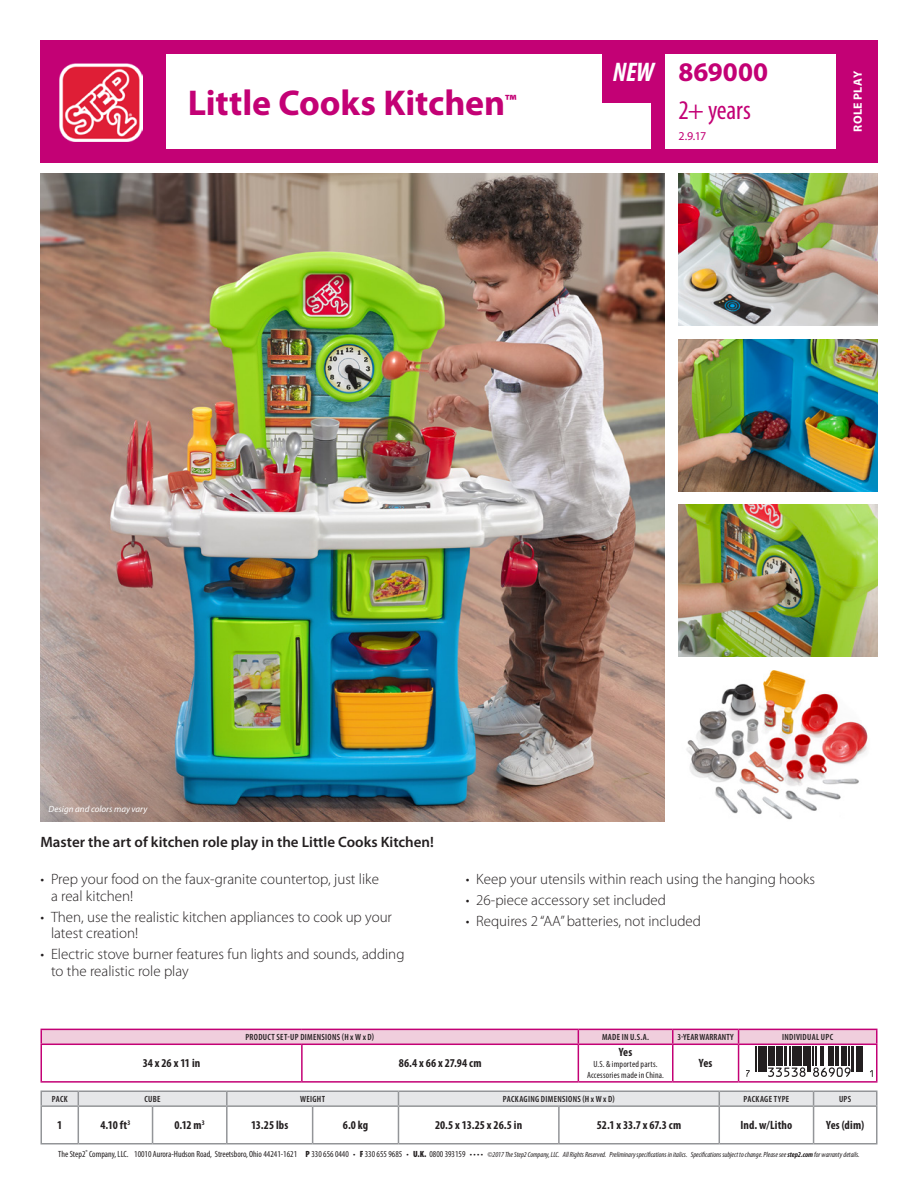
<style>
.page{position:relative;width:918px;height:1188px;background:#fff}
.page>*{position:absolute;margin:0;border:0;box-sizing:border-box;transform-origin:0 0}
.t1{font:700 36px "Myriad Pro";letter-spacing:-.005em;color:#c30175}
.t2{font:condensed 27px "Myriad Pro";letter-spacing:-.01em;color:#c30175}
.t3{font:700 27px "Myriad Pro";color:#c30175}
.t4{font:italic 700 condensed 27px "Myriad Pro";color:#fff}
.Pa2{font:300 15px "Myriad Pro";color:#231f20}
.Pa2-2{font:600 15px "Myriad Pro";color:#231f20}
.t5{font:700 condensed 12px "Myriad Pro";letter-spacing:.01em;color:#231f20}
.t6{font:700 12px "Myriad Pro";letter-spacing:.025em;color:#fff}
.t7{font:12px "Myriad Pro";color:#c30175}
.t8{font:600 condensed 9px "Myriad Pro";letter-spacing:.035em;color:#231f20}
.t9{font:condensed 9px "Myriad Pro";letter-spacing:.02em;color:#231f20}
.t10{font:italic 9px "Myriad Pro";color:#fff}
.t11{font:600 condensed 9px "Myriad Pro";letter-spacing:.005em;color:#231f20}
.t12{font:italic condensed 7.5px "Myriad Pro";color:#231f20}
.s1{font-style:normal;font-size:9px}
.s2{font-weight:900;font-style:normal;font-size:9px}
.s3{font-weight:700}
</style>
<div class="page">
<div style="left:166px;top:40px;width:712px;height:14px;background:#c30175"></div>
<div style="left:166px;top:149px;width:712px;height:14px;background:#c30175"></div>
<div style="left:40px;top:40px;width:126px;height:123px;background:#c30175"></div>
<div style="left:651px;top:40px;width:14px;height:123px;background:#c30175"></div>
<div style="left:836px;top:40px;width:42px;height:123px;background:#c30175"></div>
<img style="left:59px;top:64px;width:83px;height:77px">
<img style="left:40px;top:174px;width:625px;height:648px">
<img style="left:678px;top:174px;width:200px;height:152px">
<img style="left:686px;top:670px;width:182px;height:150px">
<img style="left:678px;top:505px;width:200px;height:152px">
<img style="left:678px;top:339px;width:200px;height:152px">
<hr style="left:40px;top:1045px;width:2px;height:36px;background:#c30175">
<hr style="left:301px;top:1045px;width:2px;height:36px;background:#c30175">
<hr style="left:578px;top:1045px;width:1px;height:36px;background:#c30175">
<hr style="left:672px;top:1045px;width:2px;height:36px;background:#c30175">
<hr style="left:738px;top:1045px;width:1px;height:36px;background:#c30175">
<hr style="left:876px;top:1045px;width:2px;height:36px;background:#c30175">
<hr style="left:40px;top:1081px;width:262px;height:2px;background:#c30175">
<hr style="left:302px;top:1081px;width:276px;height:2px;background:#c30175">
<hr style="left:578px;top:1081px;width:95px;height:2px;background:#c30175">
<hr style="left:673px;top:1081px;width:66px;height:2px;background:#c30175">
<hr style="left:739px;top:1081px;width:138px;height:2px;background:#c30175">
<svg style="left:40px;top:1029px;width:838px;height:48px"></svg>
<hr style="left:40px;top:1107px;width:2px;height:36px;background:#939598">
<hr style="left:78px;top:1107px;width:1px;height:36px;background:#939598">
<hr style="left:152px;top:1107px;width:1px;height:36px;background:#939598">
<hr style="left:226px;top:1107px;width:2px;height:36px;background:#939598">
<hr style="left:312px;top:1107px;width:1px;height:36px;background:#939598">
<hr style="left:398px;top:1107px;width:1px;height:36px;background:#939598">
<hr style="left:558px;top:1107px;width:2px;height:36px;background:#939598">
<hr style="left:719px;top:1107px;width:1px;height:36px;background:#939598">
<hr style="left:813px;top:1107px;width:1px;height:36px;background:#939598">
<hr style="left:876px;top:1107px;width:2px;height:36px;background:#939598">
<hr style="left:40px;top:1143px;width:38px;height:1px;background:#939598">
<hr style="left:78px;top:1143px;width:75px;height:1px;background:#939598">
<hr style="left:153px;top:1143px;width:74px;height:1px;background:#939598">
<hr style="left:227px;top:1143px;width:86px;height:1px;background:#939598">
<hr style="left:313px;top:1143px;width:85px;height:1px;background:#939598">
<hr style="left:398px;top:1143px;width:161px;height:1px;background:#939598">
<hr style="left:559px;top:1143px;width:160px;height:1px;background:#939598">
<hr style="left:719px;top:1143px;width:95px;height:1px;background:#939598">
<hr style="left:814px;top:1143px;width:63px;height:1px;background:#939598">
<hr style="left:40px;top:1090px;width:38px;height:2px;background:#939598">
<hr style="left:78px;top:1090px;width:75px;height:2px;background:#939598">
<hr style="left:153px;top:1090px;width:74px;height:2px;background:#939598">
<hr style="left:227px;top:1090px;width:86px;height:2px;background:#939598">
<hr style="left:313px;top:1090px;width:85px;height:2px;background:#939598">
<hr style="left:398px;top:1090px;width:161px;height:2px;background:#939598">
<hr style="left:559px;top:1090px;width:160px;height:2px;background:#939598">
<hr style="left:719px;top:1090px;width:95px;height:2px;background:#939598">
<hr style="left:814px;top:1090px;width:63px;height:2px;background:#939598">
<svg style="left:40px;top:1091px;width:838px;height:15px;background:#dfe0e2"></svg>
<hr style="left:40px;top:1105px;width:38px;height:2px;background:#939598">
<hr style="left:78px;top:1105px;width:75px;height:2px;background:#939598">
<hr style="left:153px;top:1105px;width:74px;height:2px;background:#939598">
<hr style="left:227px;top:1105px;width:86px;height:2px;background:#939598">
<hr style="left:313px;top:1105px;width:85px;height:2px;background:#939598">
<hr style="left:398px;top:1105px;width:161px;height:2px;background:#939598">
<hr style="left:559px;top:1105px;width:160px;height:2px;background:#939598">
<hr style="left:719px;top:1105px;width:95px;height:2px;background:#939598">
<hr style="left:814px;top:1105px;width:63px;height:2px;background:#939598">
<div style="left:603px;top:40px;width:62px;height:63px;background:#c30175"></div>
<p class="t1" style="left:188px;top:83px;width:330px">Little Cooks Kitchen<sup>™</sup></p>
<h2 class="t4" style="left:613px;top:57px;width:43px">NEW</h2>
<p class="t3" style="left:678px;top:56px;width:91px">869000</p>
<p class="t2" style="left:678px;top:95px;width:74px">2+ years</p>
<p class="t7" style="left:678px;top:130px;width:29px">2.9.17</p>
<p class="t6" style="left:851px;top:132px;width:62px;rotate:-90deg">ROLE PLAY</p>
<p class="t10" style="left:49px;top:805px;width:100px">Design and colors may vary</p>
<p class="Pa2-2" style="left:40px;top:833px;width:395px">Master the art of kitchen role play in the Little Cooks Kitchen!</p>
<p class="Pa2" style="left:40px;top:871px;width:340px">• Prep your food on the faux-granite countertop, just like</p>
<p class="Pa2" style="left:51px;top:887px;width:84px">a real kitchen!</p>
<p class="Pa2" style="left:40px;top:908px;width:353px">• Then, use the realistic kitchen appliances to cook up your</p>
<p class="Pa2" style="left:51px;top:925px;width:89px">latest creation!</p>
<p class="Pa2" style="left:40px;top:946px;width:366px">• Electric stove burner features fun lights and sounds, adding</p>
<p class="Pa2" style="left:51px;top:962px;width:139px">to the realistic role play</p>
<p class="Pa2" style="left:466px;top:871px;width:351px">• Keep your utensils within reach using the hanging hooks</p>
<p class="Pa2" style="left:466px;top:892px;width:202px">• 26-piece accessory set included</p>
<p class="Pa2" style="left:466px;top:913px;width:237px">• Requires 2 “AA” batteries, not included</p>
<p class="t8" style="left:245px;top:1032px;width:130px">PRODUCT SET-UP DIMENSIONS (H x W x D)</p>
<p class="t8" style="left:602px;top:1032px;width:49px">MADE IN U.S.A.</p>
<p class="t11" style="left:678px;top:1032px;width:58px">3-YEAR WARRANTY</p>
<p class="t8" style="left:782px;top:1032px;width:53px">INDIVIDUAL UPC</p>
<p class="t5" style="left:143px;top:1057px;width:59px">34 x 26 x 11 in</p>
<p class="t5" style="left:399px;top:1057px;width:84px">86.4 x 66 x 27.94 cm</p>
<p class="t5" style="left:619px;top:1046px;width:15px">Yes</p>
<p class="t9" style="left:594px;top:1059px;width:65px">U.S. &amp; imported parts.</p>
<p class="t9" style="left:587px;top:1070px;width:78px">Accessories made in China.</p>
<p class="t5" style="left:699px;top:1057px;width:15px">Yes</p>
<p class="t8" style="left:52px;top:1094px;width:17px">PACK</p>
<p class="t8" style="left:144px;top:1094px;width:18px">CUBE</p>
<p class="t8" style="left:300px;top:1094px;width:26px">WEIGHT</p>
<p class="t8" style="left:503px;top:1094px;width:113px">PACKAGING DIMENSIONS (H x W x D)</p>
<p class="t8" style="left:744px;top:1094px;width:47px">PACKAGE TYPE</p>
<p class="t8" style="left:839px;top:1094px;width:14px">UPS</p>
<p class="t5" style="left:57px;top:1118px;width:7px">1</p>
<p class="t5" style="left:100px;top:1118px;width:32px">4.10 ft<sup>3</sup></p>
<p class="t5" style="left:175px;top:1118px;width:32px">0.12 m<sup>3</sup></p>
<p class="t5" style="left:251px;top:1118px;width:39px">13.25 lbs</p>
<p class="t5" style="left:343px;top:1118px;width:27px">6.0 kg</p>
<p class="t5" style="left:435px;top:1118px;width:89px">20.5 x 13.25 x 26.5 in</p>
<p class="t5" style="left:597px;top:1118px;width:86px">52.1 x 33.7 x 67.3 cm</p>
<p class="t5" style="left:740px;top:1118px;width:54px">Ind. w/Litho</p>
<p class="t5" style="left:826px;top:1118px;width:39px">Yes (dim)</p>
<p class="t12" style="left:58px;top:1151px;width:803px"><span class="s1">The Step2</span><sup>®</sup> <span class="s1">Company, LLC. 10010 Aurora-Hudson Road, Streetsboro, Ohio 44241-1621</span> <span class="s2">P</span> <span class="s1">330 656 0440 •</span> <span class="s2">F</span> <span class="s1">330 655 9685 •</span> <span class="s2">U.K.</span> <span class="s1">0800 393159 • • • •</span> ©2017 The Step2 Company, LLC. All Rights Reserved. Preliminary specifications in italics. Specifications subject to change. Please see <span class="s3">step2.com</span> for warranty details.</p>
</div>
